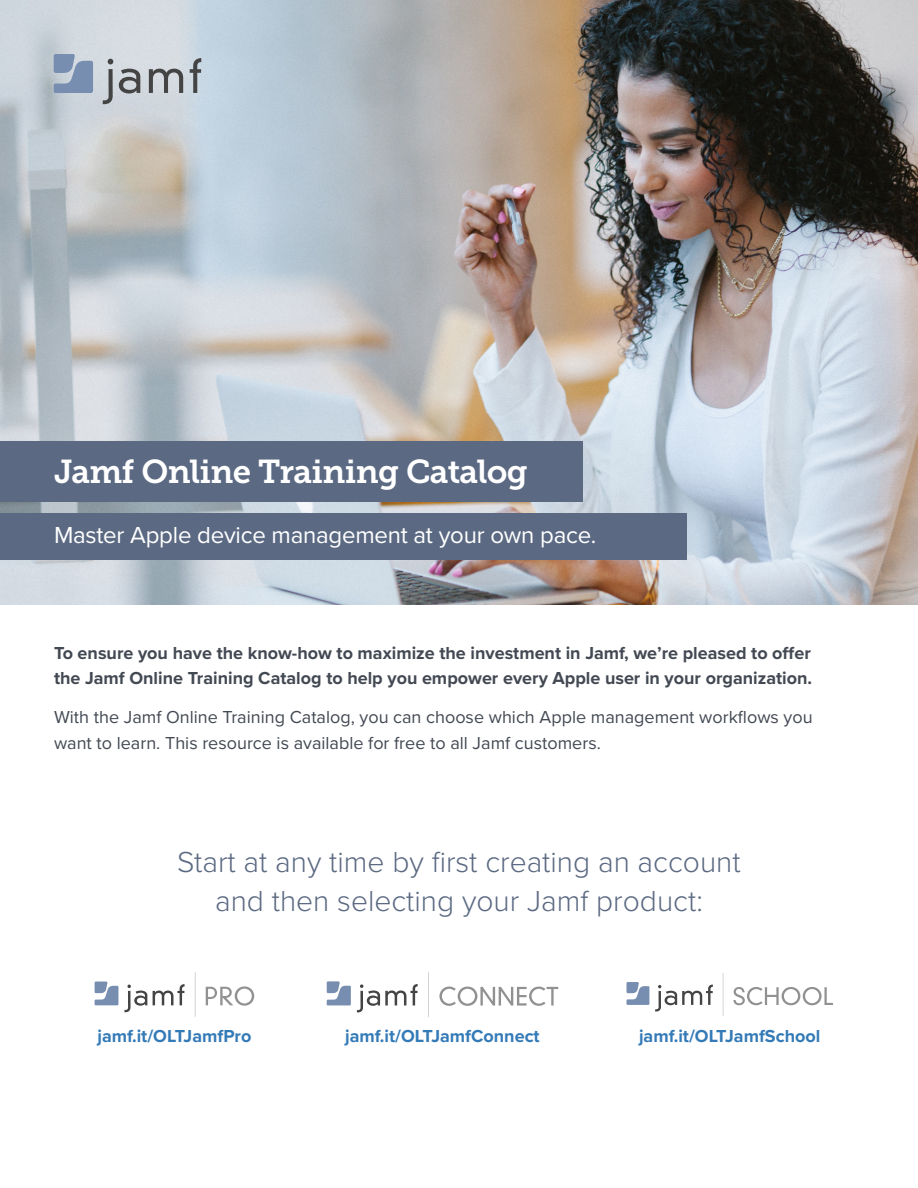
<style>
.page{position:relative;width:918px;height:1188px;background:#fff}
.page>*{position:absolute;margin:0;border:0;box-sizing:border-box;transform-origin:0 0}
.t1{font:33px "Museo Slab 700";letter-spacing:-.02em;color:#fff}
.t2{font:300 30px/39px "Proxima Nova";color:#5b6982;text-align:center}
.t3{font:24px "Proxima Nova";letter-spacing:-.01em;color:#fff}
.t4{font:700 18px/25.5px "Proxima Nova";color:#434953}
.t5{font:18px/25.5px "Proxima Nova";color:#434953}
.t6{font:700 18px "Proxima Nova";color:#337ab7}
</style>
<div class="page">
<img style="left:0;top:0;width:918px;height:605px">
<div style="left:0;top:441px;width:583px;height:61px;background:#5b6983"></div>
<div style="left:0;top:514px;width:686px;height:46px;background:#5b6983"></div>
<svg style="left:153px;top:984px;width:32px;height:21px"></svg>
<svg style="left:124px;top:985px;width:23px;height:27px"></svg>
<svg style="left:95px;top:982px;width:23px;height:23px"></svg>
<svg style="left:206px;top:986px;width:48px;height:20px"></svg>
<svg style="left:195px;top:973px;width:1px;height:43px"></svg>
<svg style="left:439px;top:987px;width:119px;height:19px"></svg>
<svg style="left:357px;top:984px;width:61px;height:28px"></svg>
<svg style="left:327px;top:981px;width:24px;height:24px"></svg>
<svg style="left:428px;top:973px;width:1px;height:43px"></svg>
<svg style="left:733px;top:987px;width:100px;height:18px"></svg>
<svg style="left:655px;top:984px;width:58px;height:28px"></svg>
<svg style="left:627px;top:982px;width:22px;height:23px"></svg>
<svg style="left:723px;top:973px;width:1px;height:43px"></svg>
<svg style="left:119px;top:69px;width:21px;height:24px"></svg>
<svg style="left:149px;top:69px;width:34px;height:24px"></svg>
<svg style="left:190px;top:58px;width:11px;height:35px"></svg>
<svg style="left:103px;top:59px;width:10px;height:45px"></svg>
<svg style="left:54px;top:54px;width:39px;height:39px;background:#8b9ebb"></svg>
<p class="t1" style="left:54px;top:453px;width:475px">Jamf Online Training Catalog</p>
<p class="t3" style="left:54px;top:520px;width:544px">Master Apple device management at your own pace.</p>
<p class="t4" style="left:54px;top:641px;width:760px">To ensure you have the know-how to maximize the investment in Jamf, we’re pleased to offer the Jamf Online Training Catalog to help you empower every Apple user in your organization.</p>
<p class="t5" style="left:54px;top:705px;width:760px">With the Jamf Online Training Catalog, you can choose which Apple management workflows you want to learn. This resource is available for free to all Jamf customers.</p>
<p class="t2" style="left:177px;top:843px;width:565px">Start at any time by first creating an account and then selecting your Jamf product:</p>
<p class="t6" style="left:97px;top:1026px;width:155px">jamf.it/OLTJamfPro</p>
<p class="t6" style="left:345px;top:1026px;width:196px">jamf.it/OLTJamfConnect</p>
<p class="t6" style="left:639px;top:1026px;width:183px">jamf.it/OLTJamfSchool</p>
</div>
